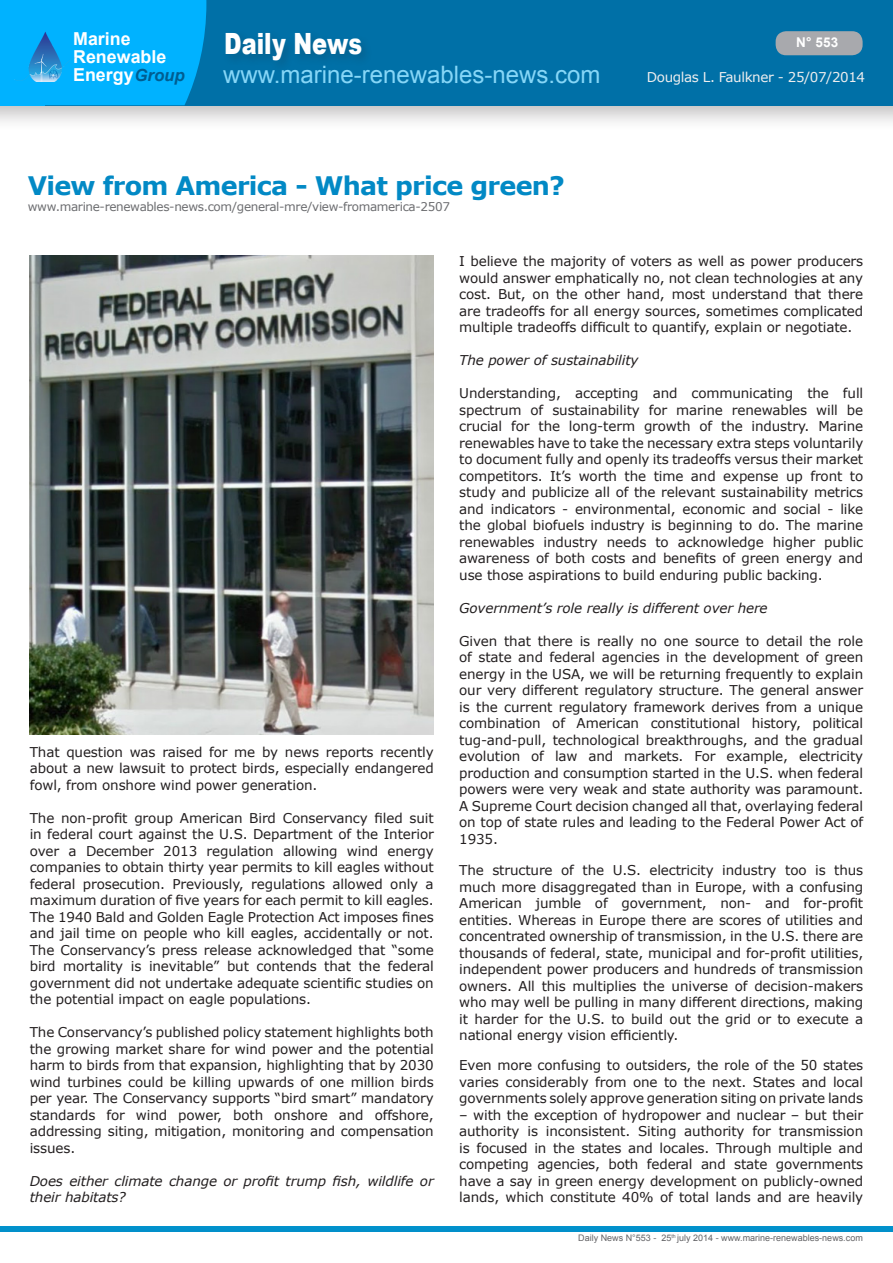
<style>
.page{position:relative;width:893px;height:1263px;background:#fff}
.page>*{position:absolute;margin:0;border:0;box-sizing:border-box;transform-origin:0 0}
.t1{font:900 29.25px "Arial";color:#fff;scale:.77 1}
.t2{font:700 25.5px "Verdana";letter-spacing:-.03em;color:#0289c5}
.t3{font:24px "Arial";color:#86d6f7}
.t4{font:700 17.85px "Arial";color:#fff}
.t5{font:13.5px/16.5px "Verdana";letter-spacing:-.01em;color:#231f20;text-align:justify}
.t6{font:italic 13.5px/16.5px "Verdana";letter-spacing:-.01em;color:#231f20}
.t7{font:13.5px "Verdana";letter-spacing:-.03em;color:#eeeeef}
.t8{font:700 13.5px "Arial";color:#fff}
.t9{font:12px "Verdana";letter-spacing:-.03em;color:#6c6d70}
.t10{font:9px "Arial";color:#636366}
.s1{font-style:italic;font-size:16.65px;color:#005d91}
</style>
<div class="page">
<div style="left:0;top:0;width:893px;height:133px;background:#231f20;opacity:.29"></div>
<div style="left:0;top:0;width:893px;height:105px;background:#0070a7"></div>
<div style="left:776px;top:31px;width:87px;height:24px;background:#a8a9ad;border-radius:10px"></div>
<div style="left:222px;top:29px;width:152px;height:44px;background:#016da2"></div>
<div style="left:45px;top:0;width:161px;height:105px;background:#00b2ff"></div>
<div style="left:0;top:0;width:45px;height:105px;background:#00b2ff"></div>
<img style="left:14px;top:28px;width:63px;height:53px">
<hr style="left:0;top:1227px;width:893px;height:4px;background:#0291cb">
<img style="left:30px;top:256px;width:403px;height:479px">
<p class="t4" style="left:73px;top:27px;width:59px">Marine</p>
<p class="t4" style="left:73px;top:45px;width:95px">Renewable</p>
<p class="t1" style="left:224px;top:23px;width:181px">Daily News</p>
<p class="t8" style="left:796px;top:34px;width:44px">N° 553</p>
<p class="t3" style="left:223px;top:58px;width:379px">www.marine-renewables-news.com</p>
<p class="t4" style="left:73px;top:63px;width:113px">Energy<span class="s1">Group</span></p>
<p class="t7" style="left:647px;top:68px;width:220px">Douglas L. Faulkner - 25/07/2014</p>
<p class="t2" style="left:28px;top:168px;width:539px">View from America - What price green?</p>
<p class="t9" style="left:28px;top:198px;width:424px">www.marine-renewables-news.com/general-mre/view-fromamerica-2507</p>
<p class="t5" style="left:30px;top:743px;width:406px">That question was raised for me by news reports recently about a new lawsuit to protect birds, especially endangered fowl, from onshore wind power generation.</p>
<p class="t5" style="left:30px;top:809px;width:406px">The non-profit group American Bird Conservancy filed suit in federal court against the U.S. Department of the Interior over a December 2013 regulation allowing wind energy companies to obtain thirty year permits to kill eagles without federal prosecution. Previously, regulations allowed only a maximum duration of five years for each permit to kill eagles.<br>The 1940 Bald and Golden Eagle Protection Act imposes fines and jail time on people who kill eagles, accidentally or not.<br>The Conservancy’s press release acknowledged that “some bird mortality is inevitable” but contends that the federal government did not undertake adequate scientific studies on the potential impact on eagle populations.</p>
<p class="t5" style="left:30px;top:1024px;width:406px">The Conservancy’s published policy statement highlights both the growing market share for wind power and the potential harm to birds from that expansion, highlighting that by 2030 wind turbines could be killing upwards of one million birds per year. The Conservancy supports “bird smart” mandatory standards for wind power, both onshore and offshore, addressing siting, mitigation, monitoring and compensation issues.</p>
<p class="t6" style="left:30px;top:1172px;width:405px">Does either climate change or profit trump fish, wildlife or their habitats?</p>
<p class="t5" style="left:459px;top:253px;width:406px">I believe the majority of voters as well as power producers would answer emphatically no, not clean technologies at any cost. But, on the other hand, most understand that there are tradeoffs for all energy sources, sometimes complicated multiple tradeoffs difficult to quantify, explain or negotiate.</p>
<p class="t6" style="left:459px;top:352px;width:181px">The power of sustainability</p>
<p class="t5" style="left:459px;top:385px;width:406px">Understanding, accepting and communicating the full spectrum of sustainability for marine renewables will be crucial for the long-term growth of the industry. Marine renewables have to take the necessary extra steps voluntarily to document fully and openly its tradeoffs versus their market competitors. It’s worth the time and expense up front to study and publicize all of the relevant sustainability metrics and indicators - environmental, economic and social - like the global biofuels industry is beginning to do. The marine renewables industry needs to acknowledge higher public awareness of both costs and benefits of green energy and use those aspirations to build enduring public backing.</p>
<p class="t6" style="left:459px;top:599px;width:310px">Government’s role really is different over here</p>
<p class="t5" style="left:459px;top:632px;width:406px">Given that there is really no one source to detail the role of state and federal agencies in the development of green energy in the USA, we will be returning frequently to explain our very different regulatory structure. The general answer is the current regulatory framework derives from a unique combination of American constitutional history, political tug-and-pull, technological breakthroughs, and the gradual evolution of law and markets. For example, electricity production and consumption started in the U.S. when federal powers were very weak and state authority was paramount.<br>A Supreme Court decision changed all that, overlaying federal on top of state rules and leading to the Federal Power Act of 1935.</p>
<p class="t5" style="left:459px;top:862px;width:406px">The structure of the U.S. electricity industry too is thus much more disaggregated than in Europe, with a confusing American jumble of government, non- and for-profit entities. Whereas in Europe there are scores of utilities and concentrated ownership of transmission, in the U.S. there are thousands of federal, state, municipal and for-profit utilities, independent power producers and hundreds of transmission owners. All this multiplies the universe of decision-makers who may well be pulling in many different directions, making it harder for the U.S. to build out the grid or to execute a national energy vision efficiently.</p>
<p class="t5" style="left:459px;top:1057px;width:406px">Even more confusing to outsiders, the role of the 50 states varies considerably from one to the next. States and local governments solely approve generation siting on private lands</p>
<p class="t5" style="left:459px;top:1106px;width:406px">– with the exception of hydropower and nuclear – but their authority is inconsistent. Siting authority for transmission is focused in the states and locales. Through multiple and competing agencies, both federal and state governments have a say in green energy development on publicly-owned lands, which constitute 40% of total lands and are heavily</p>
<p class="t10" style="left:578px;top:1232px;width:286px">Daily News N°553 - 25<sup>th</sup> july 2014 - www.marine-renewables-news.com</p>
</div>
